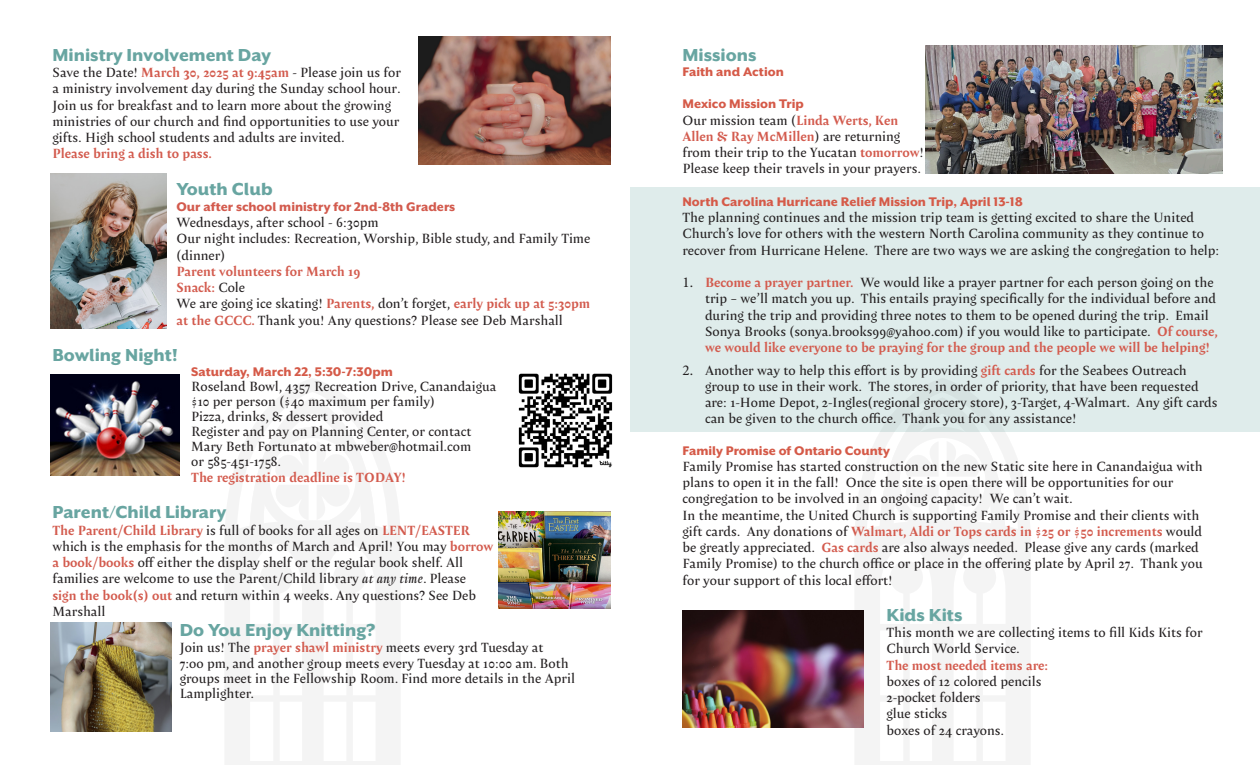
<style>
.page{position:relative;width:1260px;height:765px;background:#fff}
.page>*{position:absolute;margin:0;border:0;box-sizing:border-box;transform-origin:0 0}
.t1{font:800 20px "Mr Eaves XL San OT";color:#68a5a1}
.t2{font:800 14.38px "Mr Eaves XL San OT";color:#d55a48}
.t3{font:800 14.38px "Mr Eaves XL San OT";color:#d35b4e}
.t4{font:13.12px/16.2px "Amster";color:#231f20}
.t5{font:700 13.12px "Amster";color:#d35b4e}
.s1{font-weight:700;color:#d35b4e}
.s2{font-weight:400;color:#231f20}
.s3{font-style:italic}
.s4{font-family:"Minion Pro";font-size:15px}
</style>
<div class="page">
<div style="left:630px;top:188px;width:630px;height:244px;background:#dfeceb"></div>
<svg style="left:854px;top:433px;width:176px;height:332px;fill:#f4f4f4"></svg>
<svg style="left:869px;top:561px;width:146px;height:200px"></svg>
<hr style="left:860px;top:761px;width:158px;height:4px;background:#f4f4f4">
<svg style="left:880px;top:432px;width:125px;height:103px"></svg>
<svg style="left:225px;top:379px;width:175px;height:386px;fill:#f4f4f4"></svg>
<svg style="left:239px;top:561px;width:146px;height:200px"></svg>
<hr style="left:230px;top:761px;width:158px;height:4px;background:#f4f4f4">
<svg style="left:250px;top:397px;width:125px;height:138px"></svg>
<img style="left:50px;top:174px;width:117px;height:154px">
<img style="left:50px;top:374px;width:130px;height:102px">
<img style="left:498px;top:511px;width:112px;height:97px">
<img style="left:518px;top:373px;width:95px;height:95px">
<img style="left:419px;top:37px;width:192px;height:128px">
<img style="left:682px;top:610px;width:182px;height:117px">
<img style="left:926px;top:45px;width:296px;height:129px">
<img style="left:50px;top:622px;width:121px;height:110px">
<p class="t1" style="left:52px;top:44px;width:220px">Ministry Involvement Day</p>
<p class="t4" style="left:52px;top:64px;width:350px">Save the Date! <span class="s1">March 30, 2025 at 9:45am</span> - Please join us for a ministry involvement day during the Sunday school hour.<br>Join us for breakfast and to learn more about the growing ministries of our church and find opportunities to use your gifts. High school students and adults are invited.</p>
<p class="t5" style="left:52px;top:144px;width:161px">Please bring a dish to pass.</p>
<p class="t1" style="left:177px;top:177px;width:98px">Youth Club</p>
<p class="t3" style="left:177px;top:198px;width:280px">Our after school ministry for 2nd-8th Graders</p>
<p class="t4" style="left:177px;top:214px;width:204px">Wednesdays, after school - 6:30pm</p>
<p class="t4" style="left:177px;top:230px;width:415px">Our night includes: Recreation, Worship, Bible study, and Family Time (dinner)</p>
<p class="t5" style="left:177px;top:261px;width:186px">Parent volunteers for March 19</p>
<p class="t5" style="left:177px;top:277px;width:70px">Snack: <span class="s2">Cole</span></p>
<p class="t4" style="left:177px;top:295px;width:415px">We are going ice skating! <span class="s1">Parents,</span> don’t forget, <span class="s1">early pick up at 5:30pm at the GCCC.</span> Thank you! Any questions? Please see Deb Marshall</p>
<p class="t1" style="left:52px;top:344px;width:127px">Bowling Night!</p>
<p class="t2" style="left:191px;top:363px;width:203px">Saturday, March 22, 5:30-7:30pm</p>
<p class="t4" style="left:191px;top:378px;width:307px">Roseland Bowl, 4357 Recreation Drive, Canandaigua</p>
<p class="t4" style="left:191px;top:393px;width:245px">$10 per person ($40 maximum per family)</p>
<p class="t4" style="left:191px;top:408px;width:194px">Pizza, drinks, &amp; dessert provided</p>
<p class="t4" style="left:191px;top:423px;width:282px">Register and pay on Planning Center, or contact</p>
<p class="t4" style="left:191px;top:438px;width:282px">Mary Beth Fortunato at mbweber@hotmail.com</p>
<p class="t4" style="left:191px;top:453px;width:92px">or 585-451-1758.</p>
<p class="t5" style="left:191px;top:467px;width:216px">The registration deadline is TODAY!</p>
<p class="t1" style="left:52px;top:501px;width:175px">Parent/Child Library</p>
<p class="t4" style="left:52px;top:522px;width:442px"><span class="s1">The Parent/Child Library</span> is full of books for all ages on <span class="s1">LENT/EASTER </span>which is the emphasis for the months of March and April! You may <span class="s1">borrow a book/books</span> off either the display shelf or the regular book shelf. All families are welcome to use the Parent/Child library <span class="s3">at any time</span>. Please <span class="s1">sign the book(s) out</span> and return within 4 weeks. Any questions? See Deb Marshall</p>
<p class="t1" style="left:180px;top:619px;width:197px">Do You Enjoy Knitting?</p>
<p class="t4" style="left:180px;top:639px;width:391px">Join us! The <span class="s1">prayer shawl ministry</span> meets every 3rd Tuesday at<br>7:oo pm, and another group meets every Tuesday at 10:00 am. Both</p>
<p class="t4" style="left:180px;top:671px;width:397px;line-height:15px">groups meet in the Fellowship Room. Find more details in the April<br>Lamplighter.</p>
<p class="t1" style="left:682px;top:44px;width:75px">Missions</p>
<p class="t2" style="left:682px;top:63px;width:103px">Faith and Action</p>
<p class="t2" style="left:682px;top:96px;width:123px">Mexico Mission Trip</p>
<p class="t4" style="left:682px;top:112px;width:243px">Our mission team (<span class="s1">Linda Werts, Ken Allen &amp; Ray McMillen</span>) are returning from their trip to the Yucatan <span class="s1">tomorrow</span>!<br>Please keep their travels in your prayers.</p>
<p class="t2" style="left:682px;top:193px;width:342px">North Carolina Hurricane Relief Mission Trip, April 13-18</p>
<p class="t4" style="left:682px;top:209px;width:538px">The planning continues and the mission trip team is getting excited to share the United<br>Church’s love for others with the western North Carolina community as they continue to recover from Hurricane Helene. There are two ways we are asking the congregation to help:</p>
<p class="t4" style="left:705px;top:274px;width:514px;text-indent:-22px"><span class="s4">1.</span> <span class="s1">Become a prayer partner.</span> We would like a prayer partner for each person going on the trip – we’ll match you up. This entails praying specifically for the individual before and during the trip and providing three notes to them to be opened during the trip. Email Sonya Brooks (sonya.brooks99@yahoo.com) if you would like to participate. <span class="s1">Of course, we would like everyone to be praying for the group and the people we will be helping!</span></p>
<p class="t4" style="left:705px;top:362px;width:514px;text-indent:-22px"><span class="s4">2.</span> Another way to help this effort is by providing <span class="s1">gift cards</span> for the Seabees Outreach group to use in their work. The stores, in order of priority, that have been requested are: 1-Home Depot, 2-Ingles(regional grocery store), 3-Target, 4-Walmart. Any gift cards can be given to the church office. Thank you for any assistance!</p>
<p class="t2" style="left:682px;top:442px;width:209px">Family Promise of Ontario County</p>
<p class="t4" style="left:682px;top:458px;width:522px">Family Promise has started construction on the new Static site here in Canandaigua with plans to open it in the fall! Once the site is open there will be opportunities for our congregation to be involved in an ongoing capacity! We can’t wait.</p>
<p class="t4" style="left:682px;top:507px;width:522px">In the meantime, the United Church is supporting Family Promise and their clients with gift cards. Any donations of <span class="s1">Walmart, Aldi or Tops cards in $25 or $50 increments</span> would be greatly appreciated. <span class="s1">Gas cards</span> are also always needed. Please give any cards (marked Family Promise) to the church office or place in the offering plate by April 27. Thank you for your support of this local effort!</p>
<p class="t1" style="left:887px;top:604px;width:77px">Kids Kits</p>
<p class="t4" style="left:887px;top:624px;width:318px">This month we are collecting items to fill Kids Kits for<br>Church World Service.</p>
<p class="t5" style="left:887px;top:655px;width:163px">The most needed items are:</p>
<p class="t4" style="left:887px;top:673px;width:157px">boxes of 12 colored pencils</p>
<p class="t4" style="left:887px;top:689px;width:95px">2-pocket folders</p>
<p class="t4" style="left:887px;top:705px;width:62px">glue sticks</p>
<p class="t4" style="left:887px;top:722px;width:119px">boxes of 24 crayons.</p>
</div>
